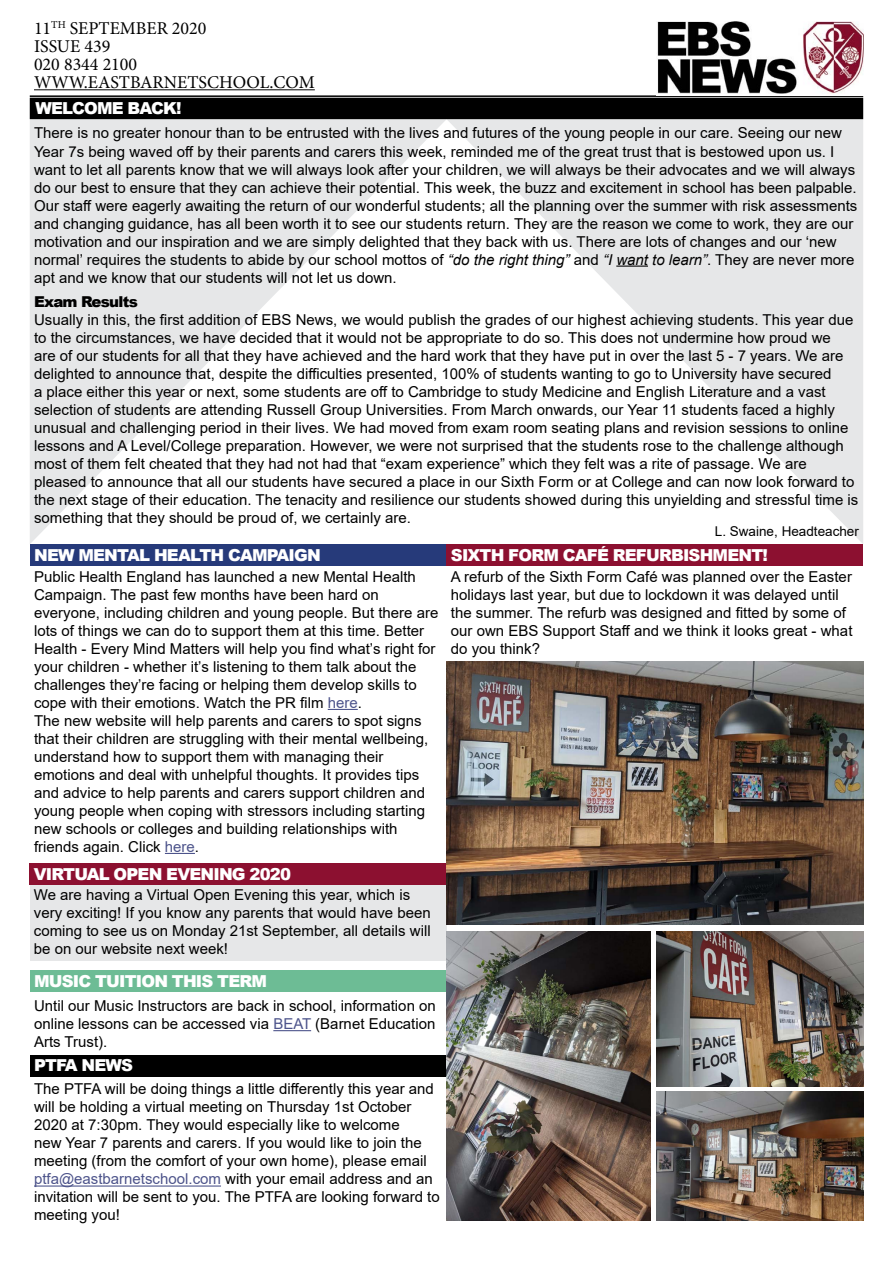
<style>
.page{position:relative;width:893px;height:1263px;background:#fff}
.page>*{position:absolute;margin:0;border:0;box-sizing:border-box;transform-origin:0 0}
.t1{font:18px/18px "Minion Pro";color:#000}
.t2{font:900 16.5px "Arial";letter-spacing:-.05em;color:#fff}
.t3{font:15px/18px "Arial";color:#000}
.t4{font:900 15px "Arial";letter-spacing:-.05em;color:#000}
.t5{font:13.5px "Arial";color:#000}
.s1{font-style:italic}
.s2{color:#4d548b}
</style>
<div class="page">
<svg style="left:30px;top:119px;width:416px;height:425px;fill:#e6e7e8"></svg>
<svg style="left:446px;top:119px;width:417px;height:425px"></svg>
<hr style="left:34px;top:89px;width:281px;height:1px;background:#000">
<div style="left:31px;top:98px;width:831px;height:20px;background:#000"></div>
<div style="left:30px;top:98px;width:833px;height:21px;border:2px solid #000"></div>
<hr style="left:30px;top:95px;width:833px;height:2px;background:#000">
<hr style="left:616px;top:266px;width:32px;height:1px;background:#000">
<hr style="left:328px;top:709px;width:30px;height:1px;background:#4d548b">
<hr style="left:165px;top:853px;width:30px;height:1px;background:#4d548b">
<hr style="left:34px;top:1185px;width:187px;height:1px;background:#4d548b">
<hr style="left:273px;top:1030px;width:38px;height:1px;background:#4d548b">
<img style="left:657px;top:21px;width:206px;height:73px">
<div style="left:30px;top:884px;width:416px;height:77px;background:#e6e7e8"></div>
<div style="left:30px;top:863px;width:416px;height:21px;background:#8c1030"></div>
<div style="left:30px;top:544px;width:417px;height:22px;background:#263a7a"></div>
<div style="left:30px;top:1055px;width:417px;height:21px;background:#000"></div>
<div style="left:30px;top:971px;width:417px;height:21px;background:#6dbc95"></div>
<div style="left:447px;top:544px;width:416px;height:22px;background:#8c1030"></div>
<img style="left:656px;top:931px;width:207px;height:155px">
<img style="left:656px;top:1092px;width:207px;height:128px">
<img style="left:447px;top:661px;width:416px;height:263px">
<img style="left:447px;top:931px;width:203px;height:289px">
<p class="t1" style="left:34px;top:19px;width:282px">11<sup>TH</sup> SEPTEMBER 2020<br>ISSUE 439<br>020 8344 2100<br>WWW.EASTBARNETSCHOOL.COM</p>
<p class="t2" style="left:36px;top:96px;width:147px">WELCOME BACK!</p>
<p class="t3" style="left:34px;top:124px;width:825px">There is no greater honour than to be entrusted with the lives and futures of the young people in our care. Seeing our new Year 7s being waved off by their parents and carers this week, reminded me of the great trust that is bestowed upon us. I want to let all parents know that we will always look after your children, we will always be their advocates and we will always do our best to ensure that they can achieve their potential. This week, the buzz and excitement in school has been palpable.<br>Our staff were eagerly awaiting the return of our wonderful students; all the planning over the summer with risk assessments and changing guidance, has all been worth it to see our students return. They are the reason we come to work, they are our motivation and our inspiration and we are simply delighted that they back with us. There are lots of changes and our ‘new normal’ requires the students to abide by our school mottos of <span class="s1">“do the right thing”</span> and <span class="s1">“I want to learn”</span>. They are never more apt and we know that our students will not let us down.</p>
<p class="t4" style="left:34px;top:290px;width:105px">Exam Results</p>
<p class="t3" style="left:34px;top:310px;width:826px">Usually in this, the first addition of EBS News, we would publish the grades of our highest achieving students. This year due to the circumstances, we have decided that it would not be appropriate to do so. This does not undermine how proud we<br>are of our students for all that they have achieved and the hard work that they have put in over the last 5 - 7 years. We are delighted to announce that, despite the difficulties presented, 100% of students wanting to go to University have secured<br>a place either this year or next, some students are off to Cambridge to study Medicine and English Literature and a vast selection of students are attending Russell Group Universities. From March onwards, our Year 11 students faced a highly unusual and challenging period in their lives. We had moved from exam room seating plans and revision sessions to online lessons and A Level/College preparation. However, we were not surprised that the students rose to the challenge although most of them felt cheated that they had not had that “exam experience” which they felt was a rite of passage. We are pleased to announce that all our students have secured a place in our Sixth Form or at College and can now look forward to the next stage of their education. The tenacity and resilience our students showed during this unyielding and stressful time is something that they should be proud of, we certainly are.</p>
<p class="t5" style="left:715px;top:522px;width:146px">L. Swaine, Headteacher</p>
<p class="t3" style="left:34px;top:567px;width:406px">Public Health England has launched a new Mental Health Campaign. The past few months have been hard on everyone, including children and young people. But there are lots of things we can do to support them at this time. Better Health - Every Mind Matters will help you find what’s right for your children - whether it’s listening to them talk about the challenges they’re facing or helping them develop skills to cope with their emotions. Watch the PR film <span class="s2">here</span>.<br>The new website will help parents and carers to spot signs that their children are struggling with their mental wellbeing, understand how to support them with managing their emotions and deal with unhelpful thoughts. It provides tips and advice to help parents and carers support children and young people when coping with stressors including starting new schools or colleges and building relationships with friends again. Click <span class="s2">here</span>.</p>
<p class="t2" style="left:451px;top:543px;width:319px">SIXTH FORM CAFÉ REFURBISHMENT!</p>
<p class="t2" style="left:34px;top:543px;width:288px">NEW MENTAL HEALTH CAMPAIGN</p>
<p class="t3" style="left:451px;top:567px;width:403px">A refurb of the Sixth Form Café was planned over the Easter holidays last year, but due to lockdown it was delayed until the summer. The refurb was designed and fitted by some of our own EBS Support Staff and we think it looks great - what do you think?</p>
<p class="t2" style="left:34px;top:862px;width:259px">VIRTUAL OPEN EVENING 2020</p>
<p class="t3" style="left:34px;top:886px;width:398px">We are having a Virtual Open Evening this year, which is very exciting! If you know any parents that would have been coming to see us on Monday 21st September, all details will be on our website next week!</p>
<p class="t2" style="left:34px;top:969px;width:234px">MUSIC TUITION THIS TERM</p>
<p class="t3" style="left:34px;top:997px;width:403px;text-align:justify">Until our Music Instructors are back in school, information on online lessons can be accessed via <span class="s2">BEAT</span> (Barnet Education Arts Trust).</p>
<p class="t2" style="left:34px;top:1053px;width:101px">PTFA NEWS</p>
<p class="t3" style="left:34px;top:1080px;width:407px">The PTFA will be doing things a little differently this year and will be holding a virtual meeting on Thursday 1st October 2020 at 7:30pm. They would especially like to welcome<br>new Year 7 parents and carers. If you would like to join the meeting (from the comfort of your own home), please email <span class="s2">ptfa@eastbarnetschool.com</span> with your email address and an invitation will be sent to you. The PTFA are looking forward to meeting you!</p>
</div>
